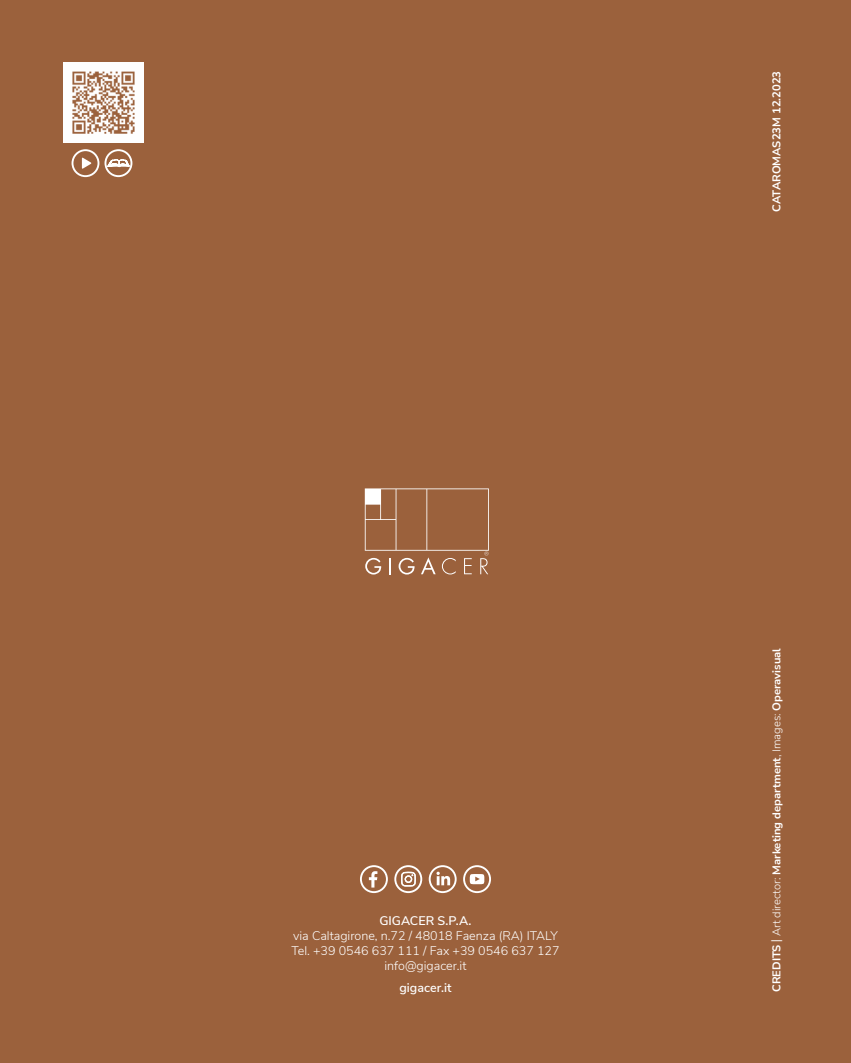
<style>
.page{position:relative;width:851px;height:1063px;background:#fff}
.page>*{position:absolute;margin:0;border:0;box-sizing:border-box;transform-origin:0 0}
.t1{font:300 12.5px/15px "Nunito Sans";color:#fff;text-align:center}
.t2{font:600 12.5px "Nunito Sans";color:#fff}
.t3{font:700 11.25px "Nunito Sans";color:#fff}
.s1{font-family:"Neusa Next Std";font-weight:400}
.s2{font-weight:300}
</style>
<div class="page">
<div style="left:0;top:0;width:850px;height:1063px;background:#9b613c"></div>
<svg style="left:365px;top:488px;width:124px;height:87px"></svg>
<img style="left:64px;top:63px;width:80px;height:79px">
<svg style="left:360px;top:865px;width:28px;height:28px"></svg>
<svg style="left:394px;top:865px;width:28px;height:28px"></svg>
<svg style="left:428px;top:865px;width:28px;height:28px"></svg>
<svg style="left:463px;top:865px;width:28px;height:28px"></svg>
<svg style="left:71px;top:149px;width:61px;height:28px"></svg>
<p class="t2" style="left:379px;top:912px;width:93px">GIGACER S.P.A.</p>
<p class="t1" style="left:291px;top:927px;width:270px">via Caltagirone, n.72 / 48018 Faenza (RA) ITALY<br>Tel. +39 0546 637 111 / Fax +39 0546 637 127 info@gigacer.it</p>
<p class="t2" style="left:399px;top:979px;width:53px">gigacer.it</p>
<p class="t3" style="left:768px;top:212px;width:142px;rotate:-90deg">CATAROMAS23M 12.2023</p>
<p class="t3" style="left:768px;top:992px;width:346px;rotate:-90deg">CREDITS <span class="s1">|</span> <span class="s2">Art director:</span> Marketing department<span class="s2">, Images:</span> Operavisual</p>
</div>
